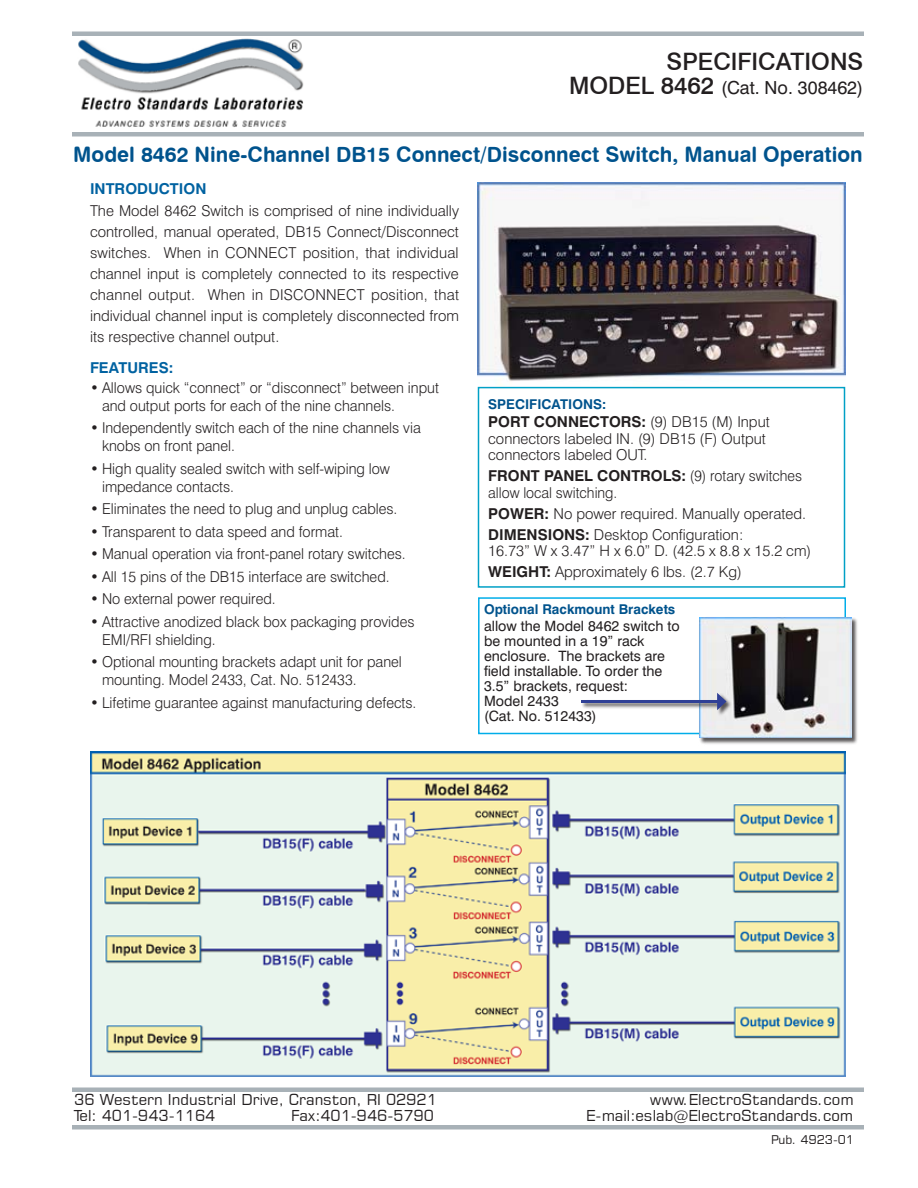
<style>
.page{position:relative;width:918px;height:1188px;background:#fff}
.page>*{position:absolute;margin:0;border:0;box-sizing:border-box;transform-origin:0 0}
.t1{font:500 24px "Swiss 721 BT";color:#231f20}
.t2{font:21px "Swiss 721 BT Bold Rounded";color:#00538d}
.t3{font:18px "Swiss 721 BT";color:#231f20}
.t4{font:300 15px/21px "Swiss 721 BT";color:#231f20}
.t5{font:15px "Square 721 BT";color:#231f20}
.t6{font:300 15px/16.5px "Swiss 721 BT";color:#231f20;scale:.95 1}
.t7{font:700 15px "Swiss 721 BT";color:#0062a1}
.t8{font:14.25px/15px "Swiss 721 BT";color:#231f20}
.t9{font:700 13.5px "Swiss 721 BT";color:#00538d}
.t10{font:12px "Square 721 BT";color:#231f20}
.s1{font-weight:500;font-size:24px}
.s2{font-weight:700}
</style>
<div class="page">
<div style="left:478px;top:597px;width:368px;height:137px;border:2px solid #00ade9"></div>
<div style="left:698px;top:616px;width:161px;height:129px;background:#231f20;opacity:.75"></div>
<img style="left:699px;top:617px;width:153px;height:121px">
<div style="left:580px;top:693px;width:153px;height:23px;background:#231f20;opacity:.75"></div>
<hr style="left:581px;top:700px;width:139px;height:3px;background:#2f4096">
<svg style="left:717px;top:693px;width:9px;height:17px"></svg>
<img style="left:477px;top:183px;width:369px;height:198px">
<div style="left:478px;top:387px;width:367px;height:201px;border:2px solid #00a0c6"></div>
<img style="left:90px;top:752px;width:756px;height:324px">
<img style="left:78px;top:38px;width:226px;height:90px">
<hr style="left:72px;top:32px;width:792px;height:4px;background:#a8b1b7">
<hr style="left:72px;top:132px;width:792px;height:4px;background:#a8b1b7">
<div style="left:72px;top:1125px;width:792px;height:5px;background:#a8b1b7"></div>
<hr style="left:72px;top:1088px;width:792px;height:4px;background:#a8b1b7">
<h1 class="t1" style="left:667px;top:46px;width:198px">SPECIFICATIONS</h1>
<p class="t3" style="left:569px;top:76px;width:296px"><span class="s1">MODEL 8462</span> (Cat. No. 308462)</p>
<h2 class="t2" style="left:73px;top:141px;width:791px">Model 8462 Nine-Channel DB15 Connect/Disconnect Switch, Manual Operation</h2>
<p class="t7" style="left:90px;top:179px;width:118px">INTRODUCTION</p>
<p class="t4" style="left:90px;top:200px;width:371px;text-align:justify">The Model 8462 Switch is comprised of nine individually controlled, manual operated, DB15 Connect/Disconnect switches. When in CONNECT position, that individual channel input is completely connected to its respective channel output. When in DISCONNECT position, that individual channel input is completely disconnected from its respective channel output.</p>
<p class="t7" style="left:90px;top:359px;width:85px">FEATURES:</p>
<p class="t4" style="left:102px;top:378px;width:338px;line-height:18px;text-indent:-12px">• Allows quick “connect” or “disconnect” between input and output ports for each of the nine channels.</p>
<p class="t4" style="left:102px;top:419px;width:320px;line-height:18px;text-indent:-12px">• Independently switch each of the nine channels via knobs on front panel.</p>
<p class="t4" style="left:102px;top:459px;width:289px;line-height:18px;text-indent:-12px">• High quality sealed switch with self-wiping low impedance contacts.</p>
<p class="t4" style="left:90px;top:498px;width:309px">• Eliminates the need to plug and unplug cables.</p>
<p class="t4" style="left:90px;top:521px;width:254px">• Transparent to data speed and format.</p>
<p class="t4" style="left:90px;top:543px;width:317px">• Manual operation via front-panel rotary switches.</p>
<p class="t4" style="left:90px;top:566px;width:301px">• All 15 pins of the DB15 interface are switched.</p>
<p class="t4" style="left:90px;top:588px;width:187px">• No external power required.</p>
<p class="t4" style="left:102px;top:612px;width:314px;line-height:18px;text-indent:-12px">• Attractive anodized black box packaging provides<br>EMI/RFI shielding.</p>
<p class="t4" style="left:102px;top:653px;width:301px;line-height:18px;text-indent:-12px">• Optional mounting brackets adapt unit for panel mounting. Model 2433, Cat. No. 512433.</p>
<p class="t4" style="left:90px;top:692px;width:328px">• Lifetime guarantee against manufacturing defects.</p>
<p class="t9" style="left:488px;top:396px;width:120px">SPECIFICATIONS:</p>
<p class="t4" style="left:488px;top:414px;width:283px;line-height:16.5px"><span class="s2">PORT CONNECTORS:</span> (9) DB15 (M) Input connectors labeled IN. (9) DB15 (F) Output connectors labeled OUT.</p>
<p class="t6" style="left:488px;top:468px;width:332px"><span class="s2">FRONT PANEL CONTROLS:</span> (9) rotary switches allow local switching.</p>
<p class="t4" style="left:488px;top:503px;width:319px"><span class="s2">POWER:</span> No power required. Manually operated.<br><span class="s2">DIMENSIONS:</span> Desktop Configuration:</p>
<p class="t4" style="left:488px;top:540px;width:325px">16.73” W x 3.47” H x 6.0” D. (42.5 x 8.8 x 15.2 cm)<br><span class="s2">WEIGHT:</span> Approximately 6 lbs. (2.7 Kg)</p>
<p class="t9" style="left:484px;top:601px;width:193px">Optional Rackmount Brackets</p>
<p class="t8" style="left:484px;top:618px;width:197px">allow the Model 8462 switch to be mounted in a 19” rack enclosure. The brackets are field installable. To order the<br>3.5” brackets, request:<br>Model 2433<br>(Cat. No. 512433)</p>
<p class="t5" style="left:74px;top:1090px;width:364px">36 Western Industrial Drive, Cranston, RI 02921</p>
<p class="t5" style="left:650px;top:1090px;width:205px">www.ElectroStandards.com</p>
<p class="t5" style="left:74px;top:1107px;width:143px">Tel: 401-943-1164</p>
<p class="t5" style="left:291px;top:1107px;width:144px">Fax:401-946-5790</p>
<p class="t5" style="left:586px;top:1107px;width:269px">E-mail:eslab@ElectroStandards.com</p>
<p class="t10" style="left:771px;top:1132px;width:85px">Pub. 4923-01</p>
</div>
